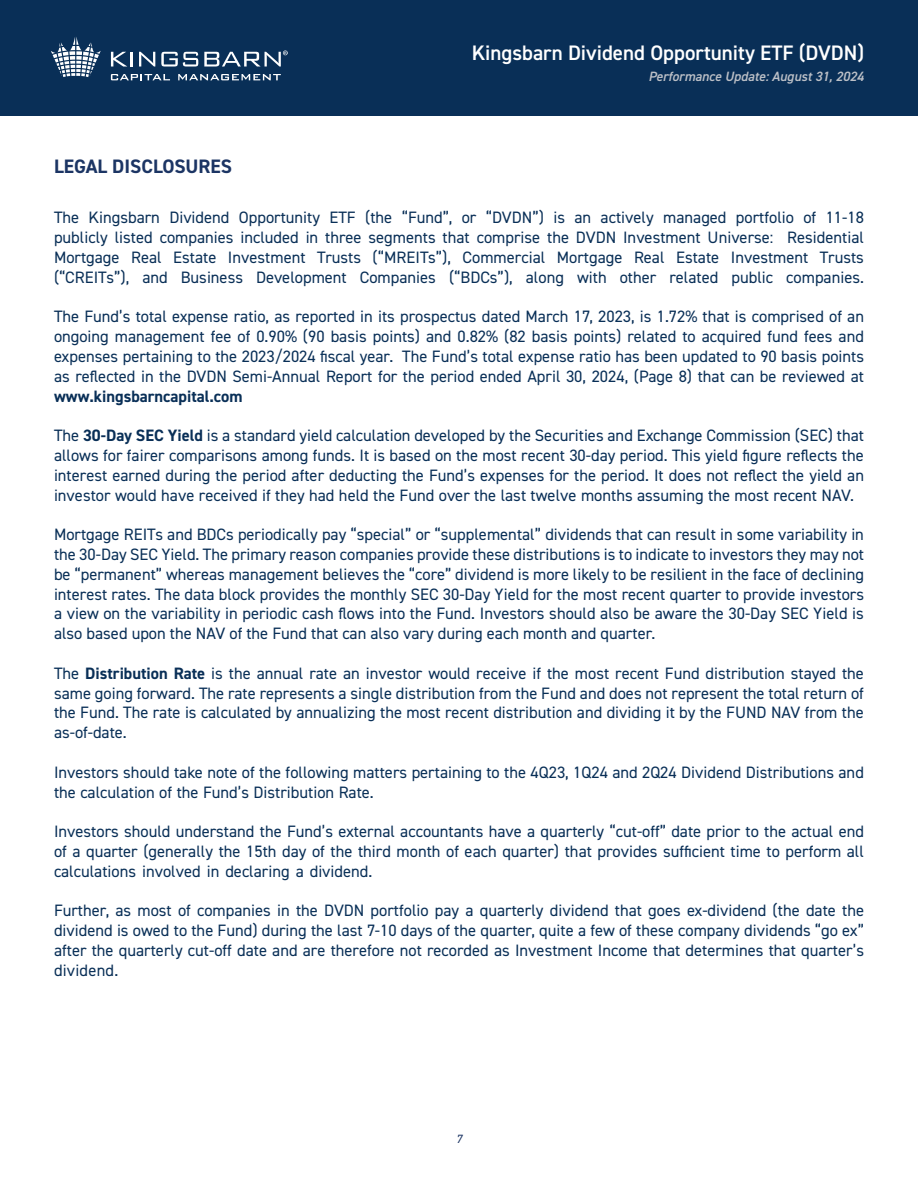
<style>
.page{position:relative;width:918px;height:1188px;background:#fff}
.page>*{position:absolute;margin:0;border:0;box-sizing:border-box;transform-origin:0 0}
.t1{font:600 21px "DIN2014";color:#fff}
.t2{font:700 19.5px "DIN2014";color:#1c3564}
.t3{font:16.5px/19.8px "DIN2014";color:#092f57;text-align:justify}
.t4{font:700 16.5px "DIN2014";color:#092f57}
.t5{font:italic 600 13.5px "DIN2014";color:#bcc0c7}
.t6{font:italic 12px "DIN2014";color:#1c3564}
.s1{font-weight:700}
</style>
<div class="page">
<div style="left:0;top:0;width:918px;height:116px;background:#092f57"></div>
<svg style="left:111px;top:52px;width:16px;height:15px"></svg>
<hr style="left:130px;top:52px;width:3px;height:15px;background:#fff">
<svg style="left:139px;top:52px;width:16px;height:15px"></svg>
<svg style="left:161px;top:52px;width:37px;height:15px"></svg>
<svg style="left:51px;top:37px;width:50px;height:40px"></svg>
<svg style="left:111px;top:74px;width:59px;height:6px"></svg>
<svg style="left:178px;top:74px;width:103px;height:6px"></svg>
<svg style="left:204px;top:51px;width:84px;height:16px"></svg>
<p class="t2" style="left:54px;top:153px;width:180px">LEGAL DISCLOSURES</p>
<p class="t1" style="left:472px;top:38px;width:394px">Kingsbarn Dividend Opportunity ETF (DVDN)</p>
<p class="t5" style="left:649px;top:68px;width:217px">Performance Update: August 31, 2024</p>
<p class="t3" style="left:54px;top:208px;width:812px">The Kingsbarn Dividend Opportunity ETF (the “Fund”, or “DVDN”) is an actively managed portfolio of 11-18 publicly listed companies included in three segments that comprise the DVDN Investment Universe: Residential Mortgage Real Estate Investment Trusts (“MREITs”), Commercial Mortgage Real Estate Investment Trusts (“CREITs”), and Business Development Companies (“BDCs”), along with other related public companies.</p>
<p class="t3" style="left:54px;top:307px;width:812px">The Fund’s total expense ratio, as reported in its prospectus dated March 17, 2023, is 1.72% that is comprised of an ongoing management fee of 0.90% (90 basis points) and 0.82% (82 basis points) related to acquired fund fees and expenses pertaining to the 2023/2024 fiscal year. The Fund’s total expense ratio has been updated to 90 basis points as reflected in the DVDN Semi-Annual Report for the period ended April 30, 2024, (Page 8) that can be reviewed at</p>
<p class="t4" style="left:54px;top:385px;width:190px">www.kingsbarncapital.com</p>
<p class="t3" style="left:54px;top:425px;width:812px">The <span class="s1">30-Day SEC Yield</span> is a standard yield calculation developed by the Securities and Exchange Commission (SEC) that allows for fairer comparisons among funds. It is based on the most recent 30-day period. This yield figure reflects the interest earned during the period after deducting the Fund’s expenses for the period. It does not reflect the yield an investor would have received if they had held the Fund over the last twelve months assuming the most recent NAV.</p>
<p class="t3" style="left:54px;top:524px;width:812px">Mortgage REITs and BDCs periodically pay “special” or “supplemental” dividends that can result in some variability in the 30-Day SEC Yield. The primary reason companies provide these distributions is to indicate to investors they may not be “permanent” whereas management believes the “core” dividend is more likely to be resilient in the face of declining interest rates. The data block provides the monthly SEC 30-Day Yield for the most recent quarter to provide investors a view on the variability in periodic cash flows into the Fund. Investors should also be aware the 30-Day SEC Yield is also based upon the NAV of the Fund that can also vary during each month and quarter.</p>
<p class="t3" style="left:54px;top:663px;width:812px">The <span class="s1">Distribution Rate</span> is the annual rate an investor would receive if the most recent Fund distribution stayed the same going forward. The rate represents a single distribution from the Fund and does not represent the total return of the Fund. The rate is calculated by annualizing the most recent distribution and dividing it by the FUND NAV from the as-of-date.</p>
<p class="t3" style="left:54px;top:762px;width:811px">Investors should take note of the following matters pertaining to the 4Q23, 1Q24 and 2Q24 Dividend Distributions and the calculation of the Fund’s Distribution Rate.</p>
<p class="t3" style="left:54px;top:821px;width:812px">Investors should understand the Fund’s external accountants have a quarterly “cut-off” date prior to the actual end of a quarter (generally the 15th day of the third month of each quarter) that provides sufficient time to perform all calculations involved in declaring a dividend.</p>
<p class="t3" style="left:54px;top:901px;width:812px">Further, as most of companies in the DVDN portfolio pay a quarterly dividend that goes ex-dividend (the date the dividend is owed to the Fund) during the last 7-10 days of the quarter, quite a few of these company dividends “go ex” after the quarterly cut-off date and are therefore not recorded as Investment Income that determines that quarter’s dividend.</p>
<p class="t6" style="left:456px;top:1132px;width:7px">7</p>
</div>
